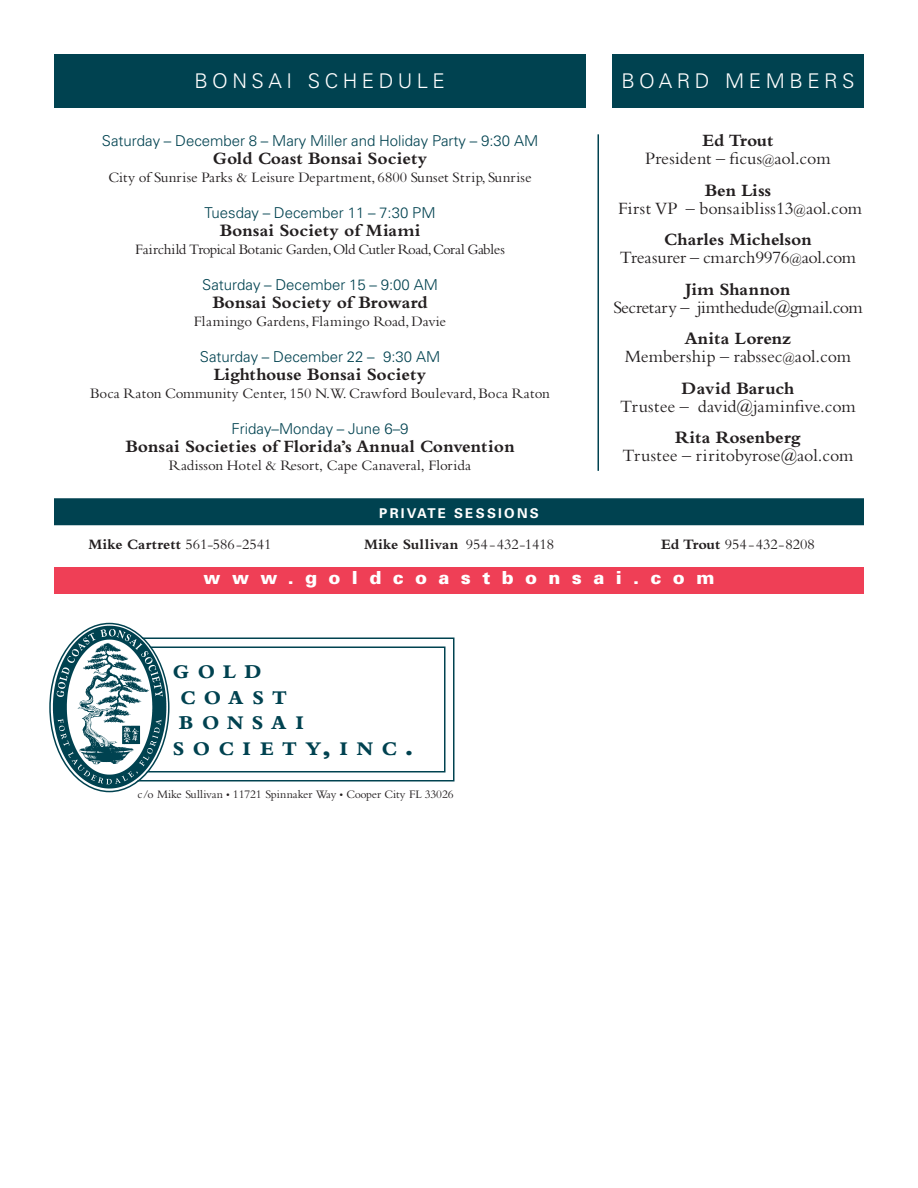
<style>
.page{position:relative;width:918px;height:1188px;background:#fff}
.page>*{position:absolute;margin:0;border:0;box-sizing:border-box;transform-origin:0 0}
.t1{font:800 20.25px "Bembo";letter-spacing:.425em;color:#004250}
.t2{font:300 20.25px "Univers";letter-spacing:.22em;color:#fff}
.t3{font:18px/18px "Bembo";color:#231f20;text-align:center}
.t4{font:700 18px "Bembo";color:#231f20}
.t5{font:18px "Bembo";letter-spacing:-.03em;color:#231f20}
.t6{font:900 18px "Univers";letter-spacing:.635em;color:#fff}
.t7{font:15px "Bembo";color:#231f20}
.t8{font:300 15px "Univers";color:#004250}
.t9{font:15px "Bembo";letter-spacing:-.025em;color:#231f20}
.t10{font:700 15px "Bembo";letter-spacing:.01em;color:#231f20}
.t11{font:700 13.5px "Univers";letter-spacing:.165em;color:#fff}
.t12{font:12px "Bembo";letter-spacing:-.01em;color:#231f20}
.s1{font-weight:700}
.s2{font-size:13.5px}
.s3{font-weight:400}
.s4{font-size:27px}
.s5{font-size:10.5px}
</style>
<div class="page">
<svg style="left:170px;top:637px;width:285px;height:145px"></svg>
<div style="left:54px;top:54px;width:532px;height:54px;background:#004250"></div>
<hr style="left:598px;top:134px;width:1px;height:337px;background:#004250">
<div style="left:54px;top:498px;width:810px;height:27px;background:#004250"></div>
<div style="left:54px;top:567px;width:810px;height:27px;background:#ef3f56"></div>
<img style="left:49px;top:622px;width:119px;height:171px">
<div style="left:612px;top:54px;width:252px;height:54px;background:#004250"></div>
<h1 class="t2" style="left:195px;top:74px;width:252px">BONSAI SCHEDULE</h1>
<p class="t8" style="left:102px;top:135px;width:438px">Saturday – December 8 – Mary Miller and Holiday Party – 9:30 AM</p>
<p class="t4" style="left:213px;top:152px;width:216px">Gold Coast Bonsai Society</p>
<p class="t7" style="left:108px;top:172px;width:425px">City of Sunrise Parks &amp; Leisure Department, 6800 Sunset Strip, Sunrise</p>
<p class="t8" style="left:205px;top:207px;width:232px">Tuesday – December 11 – 7:30 PM</p>
<p class="t4" style="left:220px;top:224px;width:202px">Bonsai Society of Miami</p>
<p class="t9" style="left:135px;top:244px;width:371px">Fairchild Tropical Botanic Garden, Old Cutler Road, Coral Gables</p>
<p class="t8" style="left:202px;top:279px;width:237px">Saturday – December 15 – 9:00 AM</p>
<p class="t4" style="left:212px;top:296px;width:217px">Bonsai Society of Broward</p>
<p class="t7" style="left:194px;top:316px;width:254px">Flamingo Gardens, Flamingo Road, Davie</p>
<p class="t8" style="left:200px;top:351px;width:242px">Saturday – December 22 – 9:30 AM</p>
<p class="t4" style="left:214px;top:368px;width:214px">Lighthouse Bonsai Society</p>
<p class="t7" style="left:90px;top:388px;width:461px">Boca Raton Community Center, 150 N.W. Crawford Boulevard, Boca Raton</p>
<p class="t8" style="left:232px;top:423px;width:178px">Friday–Monday – June 6–9</p>
<p class="t4" style="left:126px;top:440px;width:391px">Bonsai Societies of Florida’s Annual Convention</p>
<p class="t7" style="left:169px;top:460px;width:304px">Radisson Hotel &amp; Resort, Cape Canaveral, Florida</p>
<p class="t11" style="left:379px;top:508px;width:161px">PRIVATE SESSIONS</p>
<h1 class="t2" style="left:621px;top:74px;width:235px">BOARD MEMBERS</h1>
<p class="t3" style="left:645px;top:133px;width:187px"><span class="s1">Ed Trout<br></span>President – ficus<span class="s2">@</span>aol.com</p>
<p class="t3" style="left:618px;top:183px;width:245px"><span class="s1">Ben Liss<br></span>First VP – bonsaibliss13<span class="s2">@</span>aol.com</p>
<p class="t3" style="left:620px;top:232px;width:238px"><span class="s1">Charles Michelson<br></span>Treasurer – cmarch9976<span class="s2">@</span>aol.com</p>
<p class="t4" style="left:686px;top:283px;width:106px">Jim Shannon</p>
<p class="t5" style="left:613px;top:301px;width:251px">Secretary – jimthedude@gmail.com</p>
<p class="t3" style="left:625px;top:331px;width:228px"><span class="s1">Anita Lorenz<br></span>Membership – rabssec<span class="s2">@</span>aol.com</p>
<p class="t4" style="left:682px;top:382px;width:114px">David Baruch</p>
<p class="t3" style="left:620px;top:399px;width:237px">Trustee – david@jaminfive.com</p>
<p class="t4" style="left:675px;top:431px;width:127px">Rita Rosenberg</p>
<p class="t3" style="left:623px;top:448px;width:232px">Trustee – riritobyrose@aol.com</p>
<p class="t10" style="left:88px;top:539px;width:185px">Mike Cartrett <span class="s3">561-586-2541</span></p>
<p class="t10" style="left:364px;top:539px;width:192px">Mike Sullivan <span class="s3">954-432-1418</span></p>
<p class="t7" style="left:661px;top:539px;width:155px"><span class="s1">Ed Trout</span> 954-432-8208</p>
<p class="t6" style="left:204px;top:572px;width:512px">www.goldcoastbonsai.com</p>
<h1 class="t1" style="left:173px;top:665px;width:90px">GOLD</h1>
<h1 class="t1" style="left:181px;top:690px;width:108px">COAST</h1>
<h1 class="t1" style="left:179px;top:716px;width:126px">BONSAI</h1>
<h1 class="t1" style="left:173px;top:741px;width:242px">SOCIETY<span class="s4">,</span>INC<span class="s4">.</span></h1>
<p class="t12" style="left:138px;top:790px;width:318px">c/o Mike Sullivan <span class="s5">•</span> 11721 Spinnaker Way <span class="s5">•</span> Cooper City FL 33026</p>
</div>
